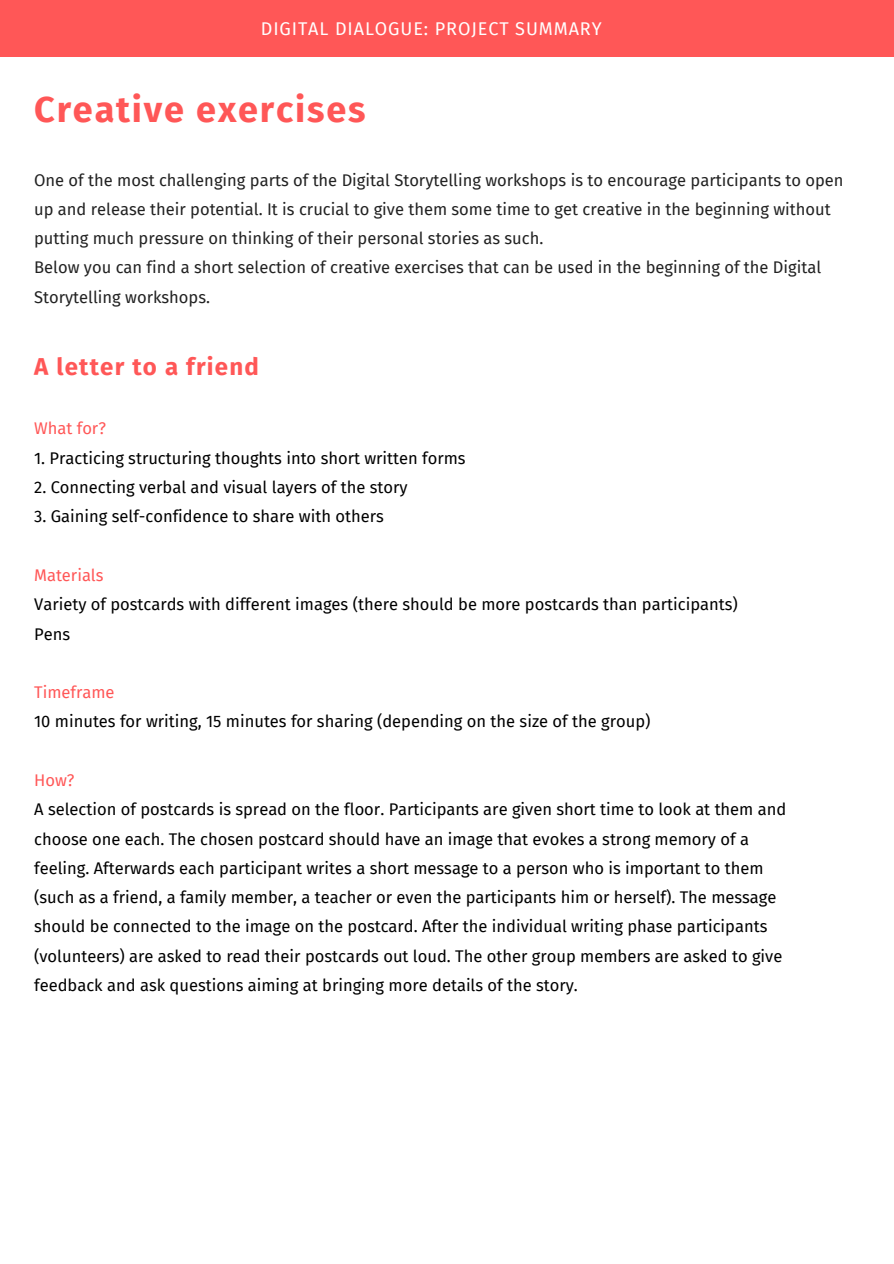
<style>
.page{position:relative;width:894px;height:1264px;background:#fff}
.page>*{position:absolute;margin:0;border:0;box-sizing:border-box;transform-origin:0 0}
.t1{font:700 36px "Fira Sans";letter-spacing:.05em;color:#ff5757}
.t2{font:700 24px "Fira Sans";letter-spacing:.05em;color:#ff5757}
.t3{font:18px "Fira Sans";letter-spacing:.05em;color:#fff}
.t4{font:16.5px/29.2px "Fira Sans";color:#000}
.t5{font:16.5px/29.2px "Fira Sans";color:#222}
.t6{font:16.5px "Fira Sans";color:#ff5757}
</style>
<div class="page">
<div style="left:0;top:0;width:893px;height:56px;background:#ff5757"></div>
<p class="t3" style="left:261px;top:18px;width:342px">DIGITAL DIALOGUE: PROJECT SUMMARY</p>
<h1 class="t1" style="left:34px;top:89px;width:333px">Creative exercises</h1>
<p class="t5" style="left:34px;top:165px;width:810px">One of the most challenging parts of the Digital Storytelling workshops is to encourage participants to open up and release their potential. It is crucial to give them some time to get creative in the beginning without putting much pressure on thinking of their personal stories as such.<br>Below you can find a short selection of creative exercises that can be used in the beginning of the Digital Storytelling workshops.</p>
<h2 class="t2" style="left:34px;top:352px;width:226px">A letter to a friend</h2>
<p class="t6" style="left:34px;top:419px;width:73px">What for?</p>
<p class="t4" style="left:34px;top:443px;width:433px">1. Practicing structuring thoughts into short written forms</p>
<p class="t4" style="left:34px;top:473px;width:375px">2. Connecting verbal and visual layers of the story</p>
<p class="t4" style="left:34px;top:502px;width:351px">3. Gaining self-confidence to share with others</p>
<p class="t6" style="left:34px;top:565px;width:71px">Materials</p>
<p class="t4" style="left:34px;top:590px;width:705px">Variety of postcards with different images (there should be more postcards than participants)<br>Pens</p>
<p class="t6" style="left:34px;top:682px;width:82px">Timeframe</p>
<p class="t4" style="left:34px;top:707px;width:617px">10 minutes for writing, 15 minutes for sharing (depending on the size of the group)</p>
<p class="t6" style="left:34px;top:770px;width:42px">How?</p>
<p class="t4" style="left:34px;top:795px;width:753px">A selection of postcards is spread on the floor. Participants are given short time to look at them and choose one each. The chosen postcard should have an image that evokes a strong memory of a feeling. Afterwards each participant writes a short message to a person who is important to them (such as a friend, a family member, a teacher or even the participants him or herself). The message should be connected to the image on the postcard. After the individual writing phase participants (volunteers) are asked to read their postcards out loud. The other group members are asked to give feedback and ask questions aiming at bringing more details of the story.</p>
</div>
